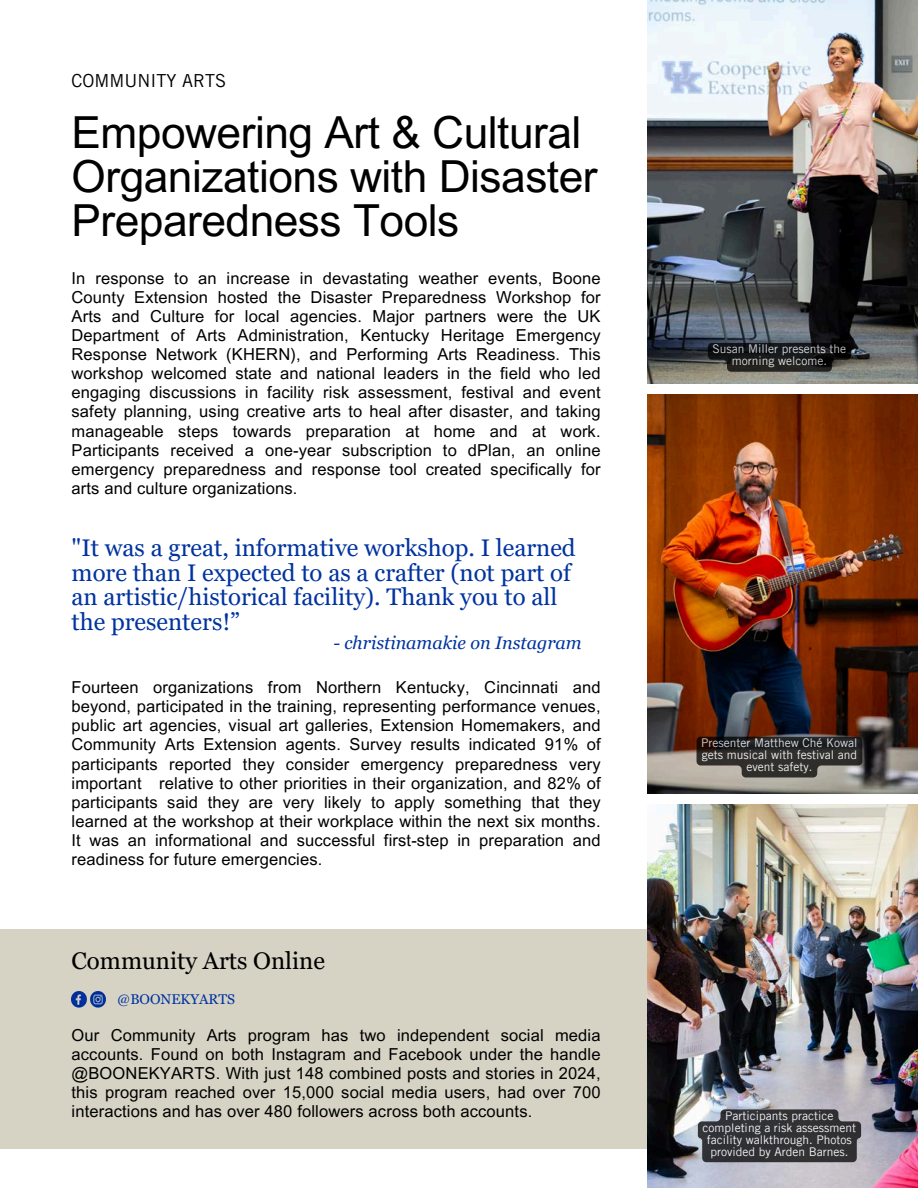
<style>
.page{position:relative;width:918px;height:1188px;background:#fff}
.page>*{position:absolute;margin:0;border:0;box-sizing:border-box;transform-origin:0 0}
.t1{font:44.25px/43.8px "Arial MT Pro";letter-spacing:-.01em;color:#000}
.t2{font:24px/24.8px "Georgia Pro";color:#0033a0}
.t3{font:24px "Georgia Pro";color:#000}
.t4{font:italic 18px "Georgia Pro";color:#0033a0}
.t5{font:18px "Trade Gothic LT Pro";color:#000}
.t6{font:16.5px/19.2px "Arial MT Pro";letter-spacing:.01em;color:#000;text-align:justify}
.t7{font:14.1px "Georgia Pro";color:#0033a0}
.t8{font:12px/12px "Trade Gothic LT Pro";color:#fff;text-align:center}
</style>
<div class="page">
<div style="left:0;top:929px;width:918px;height:220px;background:#d6d2c4"></div>
<img style="left:648px;top:0;width:270px;height:384px">
<img style="left:648px;top:804px;width:270px;height:384px">
<img style="left:648px;top:395px;width:270px;height:398px">
<img style="left:72px;top:992px;width:34px;height:15px">
<svg style="left:708px;top:343px;width:143px;height:29px;background:#202120"></svg>
<svg style="left:697px;top:737px;width:165px;height:41px;background:#403e3c"></svg>
<svg style="left:698px;top:1109px;width:163px;height:53px;background:#3e3f42"></svg>
<p class="t5" style="left:72px;top:74px;width:156px">COMMUNITY ARTS</p>
<p class="t1" style="left:72px;top:116px;width:528px">Empowering Art &amp; Cultural<br>Organizations with Disaster<br>Preparedness Tools</p>
<p class="t6" style="left:72px;top:270px;width:531px">In response to an increase in devastating weather events, Boone County Extension hosted the Disaster Preparedness Workshop for Arts and Culture for local agencies. Major partners were the UK Department of Arts Administration, Kentucky Heritage Emergency Response Network (KHERN), and Performing Arts Readiness. This workshop welcomed state and national leaders in the field who led engaging discussions in facility risk assessment, festival and event safety planning, using creative arts to heal after disaster, and taking manageable steps towards preparation at home and at work.<br>Participants received a one-year subscription to dPlan, an online emergency preparedness and response tool created specifically for arts and culture organizations.</p>
<h3 class="t2" style="left:72px;top:535px;width:506px">"It was a great, informative workshop. I learned more than I expected to as a crafter (not part of an artistic/historical facility). Thank you to all the presenters!”</h3>
<h3 class="t4" style="left:333px;top:633px;width:250px">- christinamakie on Instagram</h3>
<p class="t6" style="left:72px;top:680px;width:531px">Fourteen organizations from Northern Kentucky, Cincinnati and beyond, participated in the training, representing performance venues, public art agencies, visual art galleries, Extension Homemakers, and Community Arts Extension agents. Survey results indicated 91% of participants reported they consider emergency preparedness very important relative to other priorities in their organization, and 82% of participants said they are very likely to apply something that they learned at the workshop at their workplace within the next six months.<br>It was an informational and successful first-step in preparation and readiness for future emergencies.</p>
<h1 class="t3" style="left:72px;top:947px;width:255px">Community Arts Online</h1>
<h2 class="t7" style="left:117px;top:991px;width:119px">@BOONEKYARTS</h2>
<h4 class="t6" style="left:72px;top:1027px;width:531px">Our Community Arts program has two independent social media accounts. Found on both Instagram and Facebook under the handle @BOONEKYARTS. With just 148 combined posts and stories in 2024, this program reached over 15,000 social media users, had over 700 interactions and has over 480 followers across both accounts.</h4>
<p class="t8" style="left:713px;top:345px;width:135px">Susan Miller presents the morning welcome.</p>
<p class="t8" style="left:701px;top:738px;width:158px">Presenter Matthew Ché Kowal gets musical with festival and event safety.</p>
<p class="t8" style="left:703px;top:1111px;width:155px">Participants practice completing a risk assessment facility walkthrough. Photos provided by Arden Barnes.</p>
</div>
